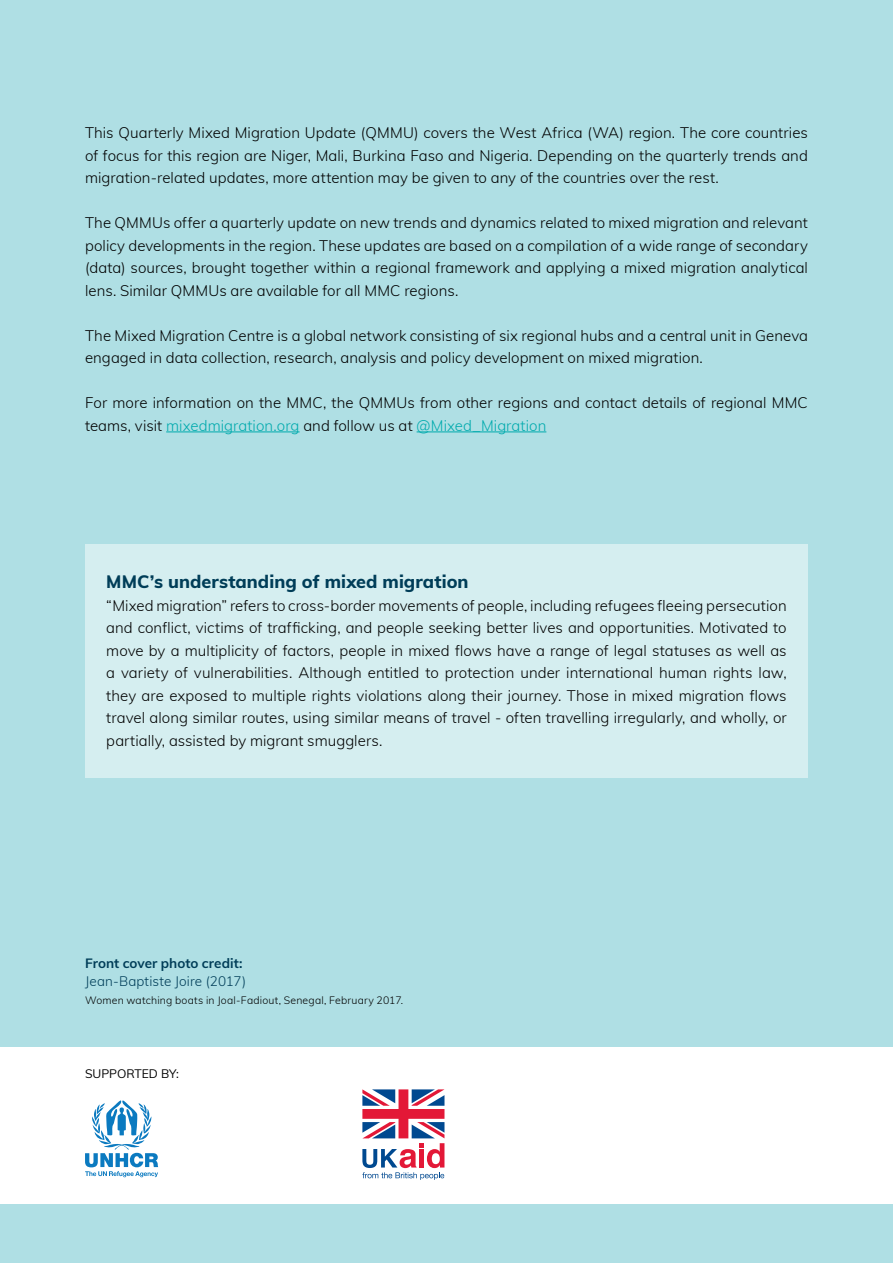
<style>
.page{position:relative;width:893px;height:1263px;background:#afdfe4}
.page>*{position:absolute;margin:0;border:0;box-sizing:border-box;transform-origin:0 0}
.t1{font:800 18px "Muli";color:#003d58}
.t2{font:300 15px/22.5px "Muli";letter-spacing:.005em;color:#000;text-align:justify}
.t3{font:300 13.5px "Muli";letter-spacing:.005em;color:#003d58}
.t4{font:700 13.5px "Muli";color:#003d58}
.t5{font:12.15px "Muli";color:#000}
.t6{font:300 10.5px "Muli";letter-spacing:.02em;color:#000}
.s1{color:#00aaad}
</style>
<div class="page">
<div style="left:85px;top:544px;width:723px;height:234px;background:#d5eef0"></div>
<hr style="left:166px;top:431px;width:134px;height:1px;background:#00aaad">
<hr style="left:417px;top:431px;width:129px;height:1px;background:#00aaad">
<div style="left:0;top:1047px;width:893px;height:157px;background:#fff"></div>
<svg style="left:85px;top:1100px;width:73px;height:77px"></svg>
<svg style="left:362px;top:1089px;width:82px;height:91px"></svg>
<p class="t2" style="left:85px;top:121px;width:724px">This Quarterly Mixed Migration Update (QMMU) covers the West Africa (WA) region. The core countries of focus for this region are Niger, Mali, Burkina Faso and Nigeria. Depending on the quarterly trends and migration-related updates, more attention may be given to any of the countries over the rest.</p>
<p class="t2" style="left:85px;top:211px;width:724px">The QMMUs offer a quarterly update on new trends and dynamics related to mixed migration and relevant policy developments in the region. These updates are based on a compilation of a wide range of secondary (data) sources, brought together within a regional framework and applying a mixed migration analytical lens. Similar QMMUs are available for all MMC regions.</p>
<p class="t2" style="left:85px;top:323px;width:724px">The Mixed Migration Centre is a global network consisting of six regional hubs and a central unit in Geneva engaged in data collection, research, analysis and policy development on mixed migration.</p>
<p class="t2" style="left:85px;top:391px;width:724px">For more information on the MMC, the QMMUs from other regions and contact details of regional MMC teams, visit <span class="s1">mixedmigration.org</span> and follow us at <span class="s1">@Mixed_Migration</span></p>
<p class="t1" style="left:106px;top:569px;width:364px">MMC’s understanding of mixed migration</p>
<p class="t2" style="left:106px;top:593px;width:682px">“Mixed migration” refers to cross-border movements of people, including refugees fleeing persecution and conflict, victims of trafficking, and people seeking better lives and opportunities. Motivated to move by a multiplicity of factors, people in mixed flows have a range of legal statuses as well as a variety of vulnerabilities. Although entitled to protection under international human rights law, they are exposed to multiple rights violations along their journey. Those in mixed migration flows travel along similar routes, using similar means of travel - often travelling irregularly, and wholly, or partially, assisted by migrant smugglers.</p>
<p class="t4" style="left:85px;top:953px;width:159px">Front cover photo credit:</p>
<p class="t3" style="left:85px;top:971px;width:163px">Jean-Baptiste Joire (2017)</p>
<p class="t6" style="left:85px;top:992px;width:320px">Women watching boats in Joal-Fadiout, Senegal, February 2017.</p>
<p class="t5" style="left:85px;top:1065px;width:95px">SUPPORTED BY:</p>
</div>
